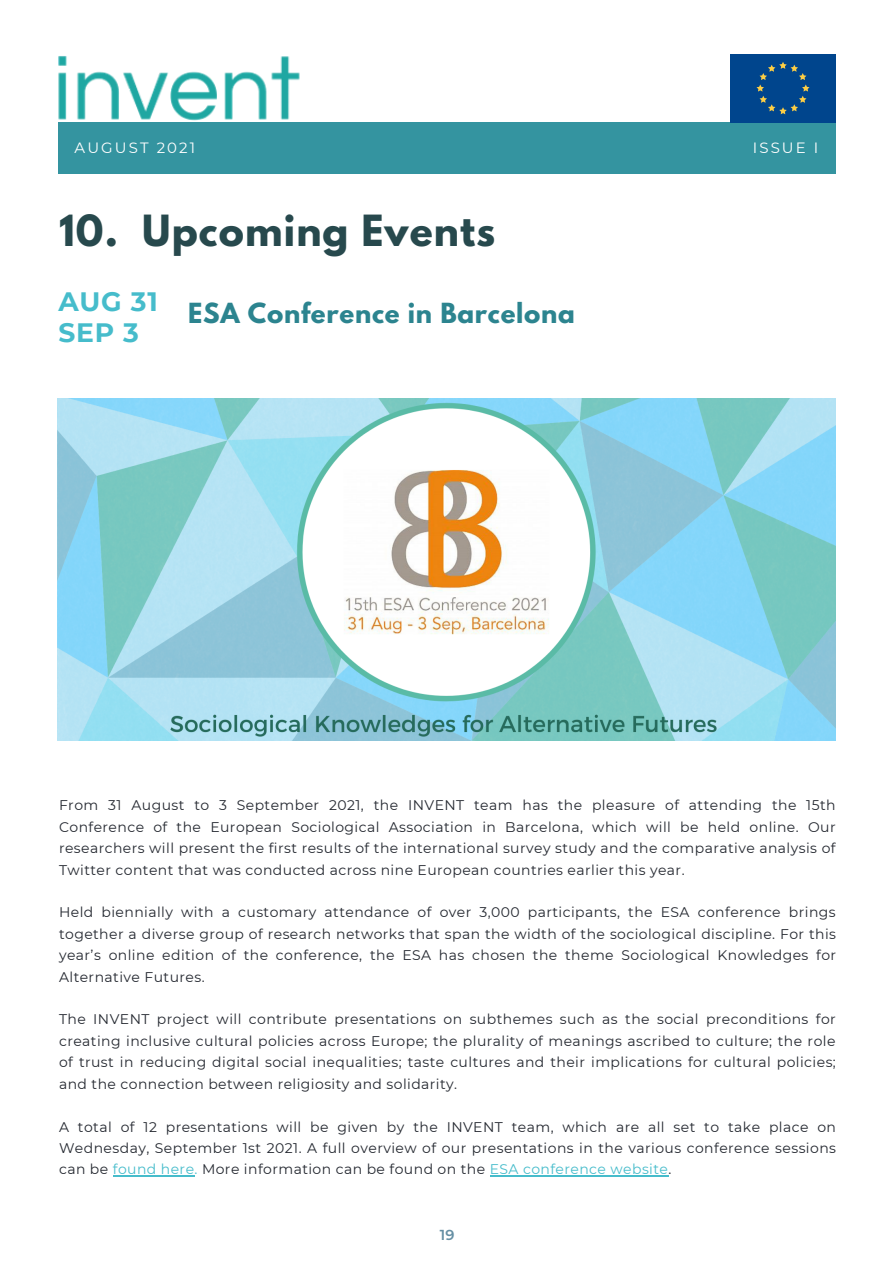
<style>
.page{position:relative;width:894px;height:1264px;background:#fff}
.page>*{position:absolute;margin:0;border:0;box-sizing:border-box;transform-origin:0 0}
.t1{font:700 38.1px "League Spartan";letter-spacing:.03em;color:#27494d}
.t2{font:700 26.55px/30.5px "Montserrat";letter-spacing:.03em;color:#46bccb}
.t3{font:700 24.6px "League Spartan";letter-spacing:.03em;color:#2c848f}
.t4{font:14.85px "Montserrat";letter-spacing:.14em;color:#fff}
.t5{font:600 14.4px "Montserrat";color:#658fa4}
.t6{font:13.95px/21.5px "Montserrat";letter-spacing:.03em;color:#242830;text-align:justify}
.s1{color:#46bccb}
</style>
<div class="page">
<div style="left:58px;top:122px;width:777px;height:51px;background:#3494a0"></div>
<img style="left:58px;top:56px;width:242px;height:65px">
<div style="left:729px;top:54px;width:106px;height:68px;background:#00458d"></div>
<svg style="left:756px;top:62px;width:53px;height:52px"></svg>
<img style="left:58px;top:398px;width:777px;height:342px">
<hr style="left:113px;top:1175px;width:81px;height:1px;background:#46bccb">
<hr style="left:489px;top:1175px;width:179px;height:1px;background:#46bccb">
<p class="t4" style="left:75px;top:139px;width:122px">AUGUST 2021</p>
<p class="t4" style="left:752px;top:139px;width:67px">ISSUE I</p>
<h1 class="t1" style="left:59px;top:212px;width:437px">10. Upcoming Events</h1>
<h2 class="t2" style="left:58px;top:286px;width:101px">AUG 31<br>SEP 3</h2>
<h3 class="t3" style="left:188px;top:301px;width:388px">ESA Conference in Barcelona</h3>
<p class="t6" style="left:59px;top:794px;width:777px">From 31 August to 3 September 2021, the INVENT team has the pleasure of attending the 15th Conference of the European Sociological Association in Barcelona, which will be held online. Our researchers will present the first results of the international survey study and the comparative analysis of Twitter content that was conducted across nine European countries earlier this year.</p>
<p class="t6" style="left:59px;top:901px;width:778px">Held biennially with a customary attendance of over 3,000 participants, the ESA conference brings together a diverse group of research networks that span the width of the sociological discipline. For this year’s online edition of the conference, the ESA has chosen the theme Sociological Knowledges for Alternative Futures.</p>
<p class="t6" style="left:59px;top:1008px;width:778px">The INVENT project will contribute presentations on subthemes such as the social preconditions for creating inclusive cultural policies across Europe; the plurality of meanings ascribed to culture; the role of trust in reducing digital social inequalities; taste cultures and their implications for cultural policies; and the connection between religiosity and solidarity.</p>
<p class="t6" style="left:59px;top:1115px;width:778px">A total of 12 presentations will be given by the INVENT team, which are all set to take place on Wednesday, September 1st 2021. A full overview of our presentations in the various conference sessions can be <span class="s1">found here.</span> More information can be found on the <span class="s1">ESA conference website</span>.</p>
<p class="t5" style="left:440px;top:1226px;width:16px">19</p>
</div>
